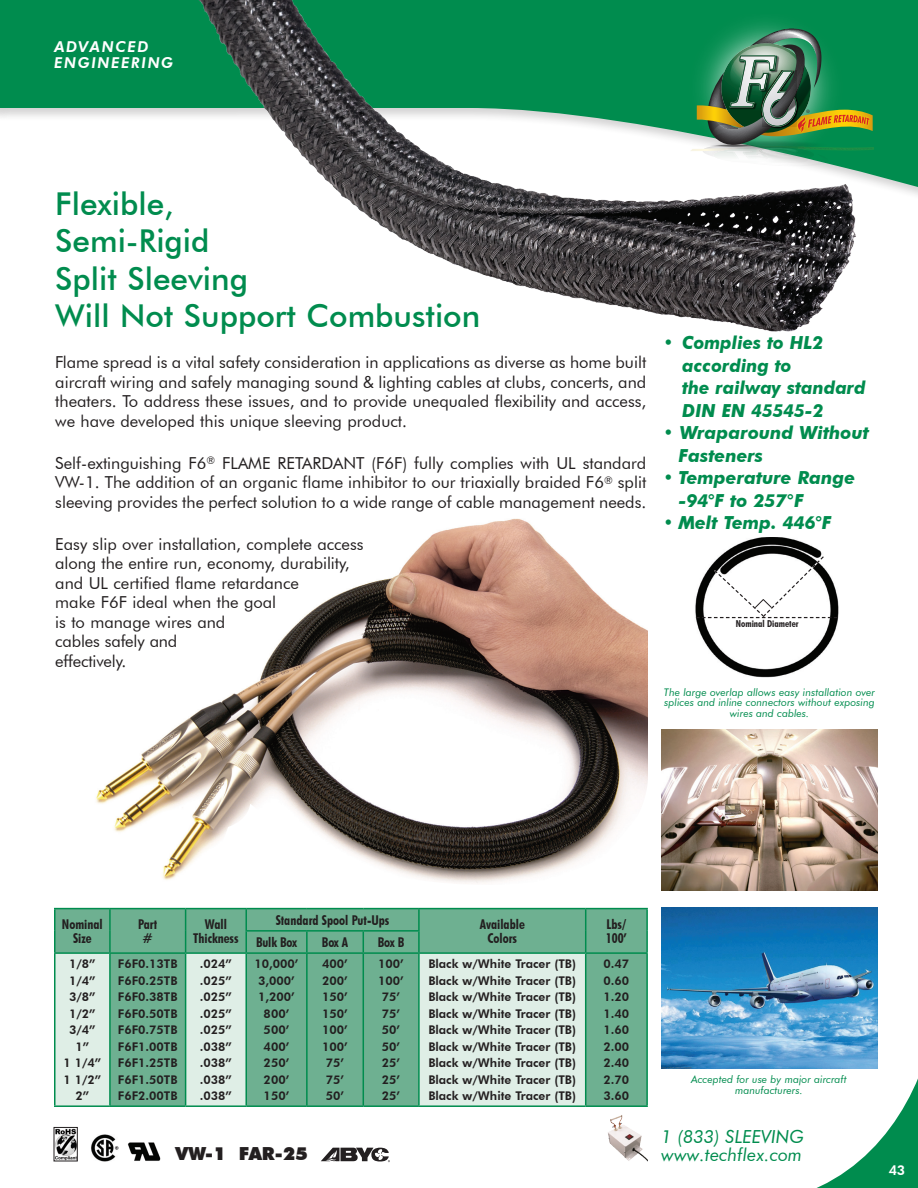
<style>
.page{position:relative;width:918px;height:1188px;background:#fff}
.page>*{position:absolute;margin:0;border:0;box-sizing:border-box;transform-origin:0 0}
.t1{font:500 31.5px/37.5px "Futura BT";color:#008c4e}
.t2{font:italic 700 18px/22.5px "Futura BT";color:#008c4e}
.t3{font:italic 18px/18px "Futura BT";color:#008c4e}
.t4{font:900 18px "Futura BT";color:#231f20}
.t5{font:16.5px/19.5px "Futura BT";color:#231f20;text-align:justify}
.t6{font:italic 800 15px/16.5px "Futura BT";letter-spacing:.1em;color:#fff}
.t7{font:700 condensed 13.5px/13.5px "Futura BT";color:#231f20;text-align:center}
.t8{font:800 13.5px "Futura BT";color:#fff}
.t9{font:800 12px/16.5px "Futura BT";color:#231f20;text-align:center}
.t10{font:italic 10.5px/10.5px "Futura BT";color:#008c4e;text-align:center}
.t11{font:700 condensed 9.6px "Futura BT";color:#231f20}
</style>
<div class="page">
<svg style="left:0;top:0;width:918px;height:191px;fill:#008c4e"></svg>
<img style="left:695px;top:537px;width:144px;height:141px">
<svg style="left:696px;top:555px;width:141px;height:63px"></svg>
<div style="left:56px;top:909px;width:590px;height:196px;background:#6eb091"></div>
<svg style="left:56px;top:954px;width:529px;height:151px;background:#aad0be"></svg>
<hr style="left:185px;top:954px;width:1px;height:151px;background:#008c4e">
<hr style="left:245px;top:954px;width:2px;height:151px;background:#008c4e">
<hr style="left:306px;top:954px;width:2px;height:151px;background:#008c4e">
<hr style="left:363px;top:954px;width:1px;height:151px;background:#008c4e">
<hr style="left:54px;top:908px;width:56px;height:1px;background:#008c4e">
<hr style="left:54px;top:909px;width:2px;height:22px;background:#008c4e">
<hr style="left:54px;top:931px;width:2px;height:21px;background:#008c4e">
<hr style="left:110px;top:908px;width:76px;height:1px;background:#008c4e">
<hr style="left:109px;top:909px;width:2px;height:22px;background:#008c4e">
<hr style="left:186px;top:908px;width:60px;height:1px;background:#008c4e">
<hr style="left:246px;top:908px;width:61px;height:1px;background:#008c4e">
<hr style="left:307px;top:908px;width:56px;height:1px;background:#008c4e">
<hr style="left:363px;top:908px;width:56px;height:1px;background:#008c4e">
<hr style="left:109px;top:931px;width:2px;height:21px;background:#008c4e">
<hr style="left:245px;top:930px;width:62px;height:2px;background:#008c4e">
<hr style="left:307px;top:930px;width:56px;height:2px;background:#008c4e">
<hr style="left:363px;top:930px;width:57px;height:2px;background:#008c4e">
<hr style="left:245px;top:909px;width:2px;height:21px;background:#008c4e">
<svg style="left:185px;top:909px;width:1px;height:43px"></svg>
<hr style="left:419px;top:908px;width:167px;height:1px;background:#008c4e">
<hr style="left:418px;top:909px;width:2px;height:21px;background:#008c4e">
<hr style="left:586px;top:908px;width:62px;height:1px;background:#008c4e">
<hr style="left:646px;top:909px;width:2px;height:22px;background:#008c4e">
<svg style="left:585px;top:909px;width:1px;height:43px"></svg>
<hr style="left:646px;top:931px;width:2px;height:21px;background:#008c4e">
<hr style="left:245px;top:932px;width:2px;height:20px;background:#008c4e">
<hr style="left:306px;top:932px;width:2px;height:20px;background:#008c4e">
<svg style="left:363px;top:932px;width:1px;height:20px"></svg>
<hr style="left:418px;top:932px;width:2px;height:20px;background:#008c4e">
<hr style="left:110px;top:952px;width:76px;height:2px;background:#008c4e">
<hr style="left:186px;top:952px;width:60px;height:2px;background:#008c4e">
<hr style="left:246px;top:952px;width:61px;height:2px;background:#008c4e">
<hr style="left:307px;top:952px;width:56px;height:2px;background:#008c4e">
<hr style="left:363px;top:952px;width:56px;height:2px;background:#008c4e">
<hr style="left:110px;top:1105px;width:76px;height:2px;background:#008c4e">
<hr style="left:186px;top:1105px;width:60px;height:2px;background:#008c4e">
<hr style="left:246px;top:1105px;width:61px;height:2px;background:#008c4e">
<hr style="left:307px;top:1105px;width:56px;height:2px;background:#008c4e">
<hr style="left:363px;top:1105px;width:56px;height:2px;background:#008c4e">
<hr style="left:586px;top:952px;width:62px;height:2px;background:#008c4e">
<hr style="left:646px;top:954px;width:2px;height:151px;background:#008c4e">
<hr style="left:586px;top:1105px;width:62px;height:2px;background:#008c4e">
<hr style="left:54px;top:952px;width:56px;height:2px;background:#008c4e">
<hr style="left:54px;top:954px;width:2px;height:151px;background:#008c4e">
<hr style="left:109px;top:954px;width:2px;height:151px;background:#008c4e">
<hr style="left:54px;top:1105px;width:56px;height:2px;background:#008c4e">
<hr style="left:419px;top:952px;width:167px;height:2px;background:#008c4e">
<hr style="left:418px;top:954px;width:2px;height:151px;background:#008c4e">
<hr style="left:585px;top:954px;width:1px;height:151px;background:#008c4e">
<hr style="left:419px;top:1105px;width:167px;height:2px;background:#008c4e">
<img style="left:608px;top:1115px;width:40px;height:47px">
<img style="left:96px;top:518px;width:552px;height:365px">
<img style="left:91px;top:1134px;width:27px;height:27px">
<img style="left:56px;top:1129px;width:20px;height:30px">
<div style="left:54px;top:1127px;width:24px;height:34px;border:1px solid #231f20"></div>
<img style="left:127px;top:1142px;width:34px;height:19px">
<img style="left:662px;top:729px;width:216px;height:161px">
<img style="left:662px;top:908px;width:216px;height:161px">
<img style="left:184px;top:0;width:699px;height:332px">
<svg style="left:321px;top:1148px;width:69px;height:14px"></svg>
<svg style="left:771px;top:1037px;width:147px;height:151px"></svg>
<p class="t6" style="left:54px;top:38px;width:121px">ADVANCED<br>ENGINEERING</p>
<h1 class="t1" style="left:55px;top:184px;width:427px">Flexible,<br>Semi-Rigid<br>Split Sleeving<br>Will Not Support Combustion</h1>
<p class="t5" style="left:55px;top:353px;width:593px">Flame spread is a vital safety consideration in applications as diverse as home built aircraft wiring and safely managing sound &amp; lighting cables at clubs, concerts, and theaters. To address these issues, and to provide unequaled flexibility and access, we have developed this unique sleeving product.</p>
<p class="t5" style="left:55px;top:453px;width:593px">Self-extinguishing F6<sup>®</sup> FLAME RETARDANT (F6F) fully complies with UL standard VW-1. The addition of an organic flame inhibitor to our triaxially braided F6<sup>®</sup> split sleeving provides the perfect solution to a wide range of cable management needs.</p>
<p class="t5" style="left:55px;top:534px;width:310px;text-align:left">Easy slip over installation, complete access along the entire run, economy, durability, and UL certified flame retardance<br>make F6F ideal when the goal<br>is to manage wires and<br>cables safely and<br>effectively.</p>
<p class="t2" style="left:682px;top:332px;width:185px;text-indent:-19px">• Complies to HL2 according to<br>the railway standard<br>DIN EN 45545-2</p>
<p class="t2" style="left:678px;top:422px;width:192px;text-indent:-15px">• Wraparound Without<br>Fasteners</p>
<p class="t2" style="left:678px;top:467px;width:178px;text-indent:-15px">• Temperature Range -94°F to 257°F</p>
<p class="t2" style="left:663px;top:512px;width:170px">• Melt Temp. 446°F</p>
<p class="t11" style="left:736px;top:618px;width:64px">Nominal Diameter</p>
<p class="t10" style="left:664px;top:687px;width:213px">The large overlap allows easy installation over splices and inline connectors without exposing wires and cables.</p>
<p class="t7" style="left:62px;top:918px;width:42px">Nominal<br>Size</p>
<p class="t7" style="left:138px;top:918px;width:21px">Part #</p>
<p class="t7" style="left:193px;top:918px;width:47px">Wall<br>Thickness</p>
<p class="t7" style="left:276px;top:913px;width:115px">Standard Spool Put-Ups</p>
<p class="t7" style="left:480px;top:918px;width:47px">Available<br>Colors</p>
<p class="t7" style="left:606px;top:918px;width:23px;text-align:left">Lbs/<br>100’</p>
<p class="t7" style="left:256px;top:935px;width:43px">Bulk Box</p>
<p class="t7" style="left:322px;top:935px;width:28px">Box A</p>
<p class="t7" style="left:378px;top:935px;width:28px">Box B</p>
<p class="t9" style="left:63px;top:956px;width:39px">1/8”<br>1/4”<br>3/8”<br>1/2”<br>3/4”<br>1”<br>1 1/4”<br>1 1/2”<br>2”</p>
<p class="t9" style="left:118px;top:956px;width:61px;text-align:justify">F6F0.13TB F6F0.25TB F6F0.38TB F6F0.50TB F6F0.75TB F6F1.00TB F6F1.25TB F6F1.50TB F6F2.00TB</p>
<p class="t9" style="left:200px;top:956px;width:34px;text-align:justify">.024” .025” .025” .025” .025” .038” .038” .038” .038”</p>
<p class="t9" style="left:254px;top:956px;width:46px">10,000’<br>3,000’<br>1,200’<br>800’<br>500’<br>400’<br>250’<br>200’<br>150’</p>
<p class="t9" style="left:322px;top:956px;width:27px">400’<br>200’<br>150’<br>150’<br>100’<br>100’<br>75’<br>75’<br>50’</p>
<p class="t9" style="left:378px;top:956px;width:27px">100’<br>100’<br>75’<br>75’<br>50’<br>50’<br>25’<br>25’<br>25’</p>
<p class="t9" style="left:428px;top:956px;width:149px;text-align:justify">Black w/White Tracer (TB)<br>Black w/White Tracer (TB)<br>Black w/White Tracer (TB)<br>Black w/White Tracer (TB)<br>Black w/White Tracer (TB)<br>Black w/White Tracer (TB)<br>Black w/White Tracer (TB)<br>Black w/White Tracer (TB)<br>Black w/White Tracer (TB)</p>
<p class="t9" style="left:604px;top:956px;width:27px;text-align:justify">0.47<br>0.60<br>1.20<br>1.40<br>1.60<br>2.00<br>2.40<br>2.70<br>3.60</p>
<p class="t4" style="left:176px;top:1143px;width:134px">VW-1 FAR-25</p>
<p class="t10" style="left:691px;top:1074px;width:157px">Accepted for use by major aircraft manufacturers.</p>
<p class="t3" style="left:661px;top:1127px;width:144px">1 (833) SLEEVING www.techflex.com</p>
<p class="t8" style="left:889px;top:1161px;width:18px">43</p>
</div>
